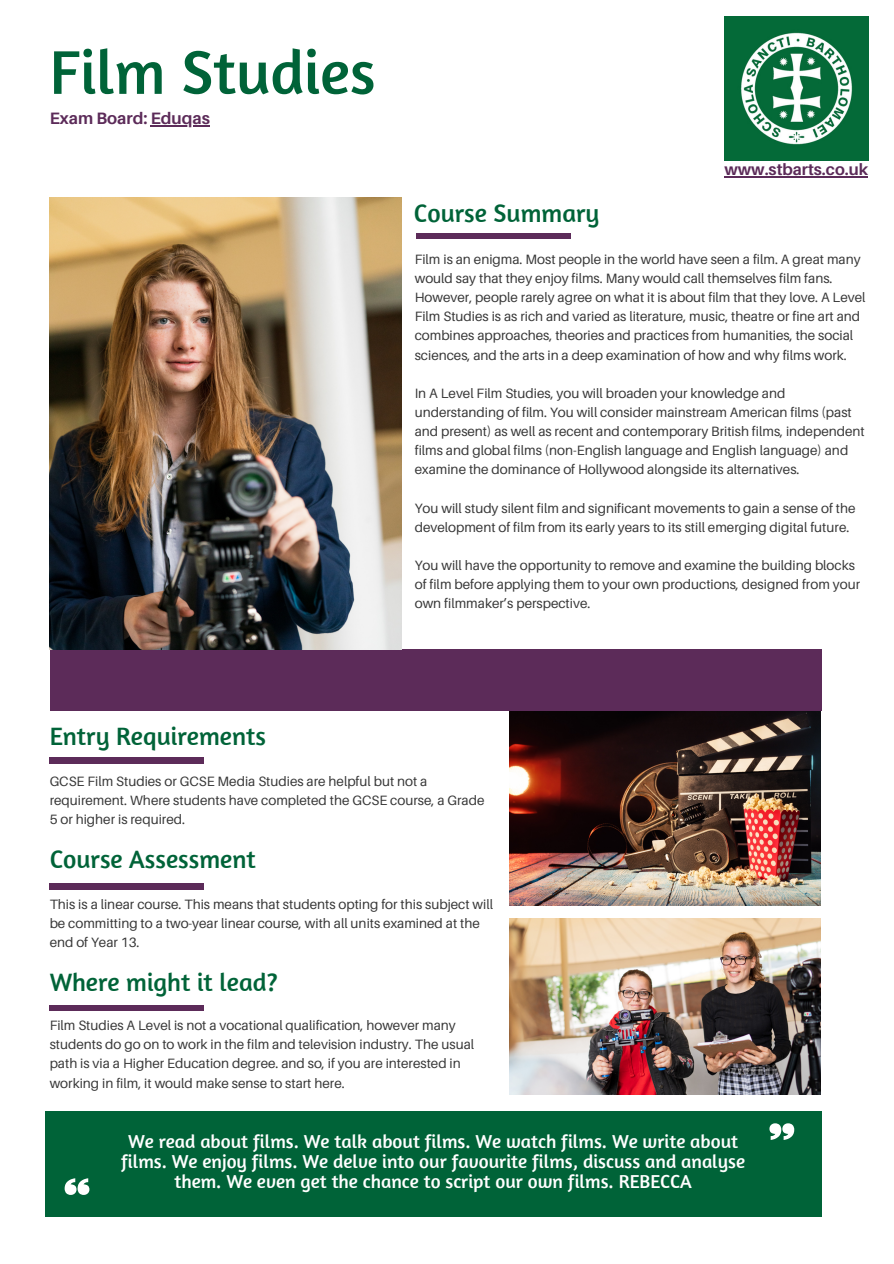
<style>
.page{position:relative;width:894px;height:1264px;background:#fff}
.page>*{position:absolute;margin:0;border:0;box-sizing:border-box;transform-origin:0 0}
.t1{font:62.7px "Amaranth";color:#006338}
.t2{font:25.65px "Amaranth";color:#006338}
.t3{font:19.2px/20px "Amaranth";color:#fff;text-align:center}
.t4{font:700 16.5px "Aileron";color:#5c2b59}
.t5{font:700 16.2px "Aileron";color:#5c2b59}
.t6{font:13.5px/19.2px "Aileron";color:#383838}
</style>
<div class="page">
<img style="left:509px;top:918px;width:311px;height:176px">
<img style="left:509px;top:710px;width:311px;height:195px">
<div style="left:50px;top:650px;width:771px;height:60px;background:#5c2b59"></div>
<div style="left:45px;top:1111px;width:776px;height:105px;background:#006338"></div>
<svg style="left:769px;top:1123px;width:25px;height:16px"></svg>
<svg style="left:65px;top:1178px;width:24px;height:16px"></svg>
<div style="left:50px;top:757px;width:154px;height:6px;background:#5c2b59"></div>
<img style="left:724px;top:16px;width:144px;height:145px">
<div style="left:50px;top:1005px;width:154px;height:5px;background:#5c2b59"></div>
<div style="left:50px;top:883px;width:154px;height:6px;background:#5c2b59"></div>
<img style="left:50px;top:198px;width:351px;height:451px">
<div style="left:416px;top:233px;width:154px;height:6px;background:#5c2b59"></div>
<hr style="left:151px;top:125px;width:59px;height:2px;background:#5c2b59">
<hr style="left:724px;top:176px;width:143px;height:1px;background:#5c2b59">
<p class="t1" style="left:50px;top:33px;width:327px">Film Studies</p>
<p class="t4" style="left:50px;top:108px;width:162px">Exam Board: Eduqas</p>
<p class="t5" style="left:724px;top:159px;width:145px">www.stbarts.co.uk</p>
<p class="t2" style="left:414px;top:197px;width:187px">Course Summary</p>
<p class="t6" style="left:414px;top:249px;width:452px">Film is an enigma. Most people in the world have seen a film. A great many would say that they enjoy films. Many would call themselves film fans.<br>However, people rarely agree on what it is about film that they love. A Level Film Studies is as rich and varied as literature, music, theatre or fine art and combines approaches, theories and practices from humanities, the social sciences, and the arts in a deep examination of how and why films work.</p>
<p class="t6" style="left:414px;top:383px;width:451px">In A Level Film Studies, you will broaden your knowledge and understanding of film. You will consider mainstream American films (past and present) as well as recent and contemporary British films, independent films and global films (non-English language and English language) and examine the dominance of Hollywood alongside its alternatives.</p>
<p class="t6" style="left:414px;top:498px;width:442px">You will study silent film and significant movements to gain a sense of the development of film from its early years to its still emerging digital future.</p>
<p class="t6" style="left:414px;top:555px;width:447px">You will have the opportunity to remove and examine the building blocks of film before applying them to your own productions, designed from your own filmmaker’s perspective.</p>
<p class="t2" style="left:50px;top:719px;width:218px">Entry Requirements</p>
<p class="t6" style="left:50px;top:771px;width:436px">GCSE Film Studies or GCSE Media Studies are helpful but not a requirement. Where students have completed the GCSE course, a Grade<br>5 or higher is required.</p>
<p class="t2" style="left:50px;top:842px;width:207px">Course Assessment</p>
<p class="t6" style="left:50px;top:894px;width:445px">This is a linear course. This means that students opting for this subject will be committing to a two-year linear course, with all units examined at the end of Year 13.</p>
<p class="t2" style="left:50px;top:966px;width:229px">Where might it lead?</p>
<p class="t6" style="left:50px;top:1015px;width:426px">Film Studies A Level is not a vocational qualification, however many students do go on to work in the film and television industry. The usual path is via a Higher Education degree. and so, if you are interested in working in film, it would make sense to start here.</p>
<p class="t3" style="left:121px;top:1131px;width:625px">We read about films. We talk about films. We watch films. We write about films. We enjoy films. We delve into our favourite films, discuss and analyse them. We even get the chance to script our own films. REBECCA</p>
</div>
